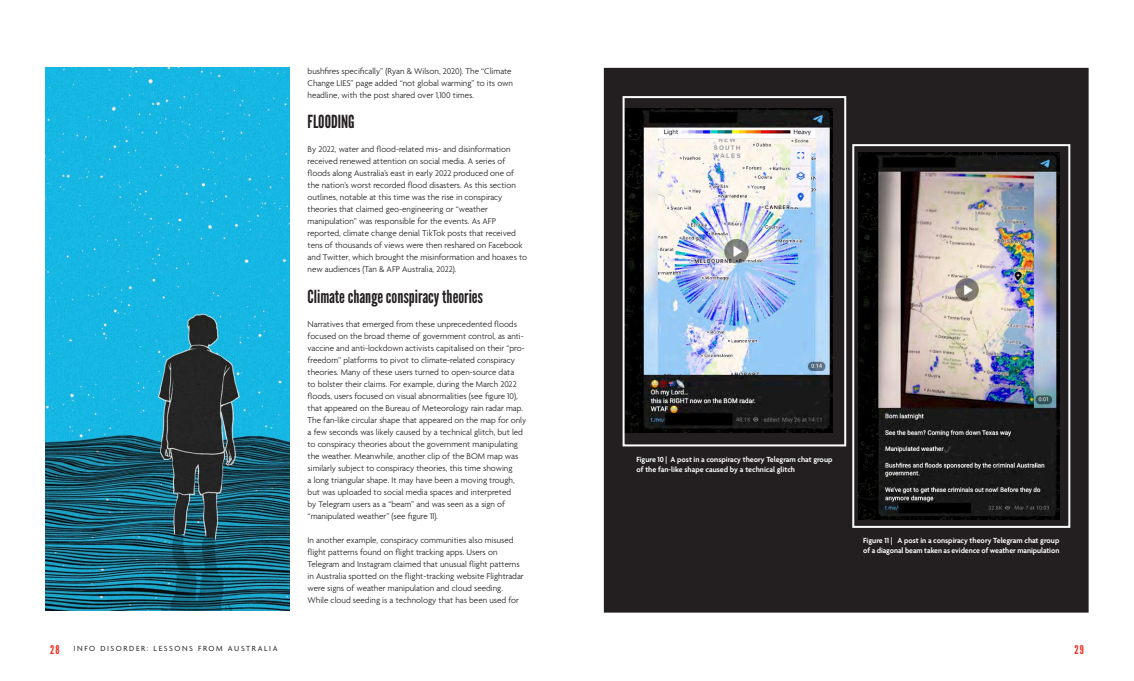
<style>
.page{position:relative;width:1134px;height:681px;background:#fff}
.page>*{position:absolute;margin:0;border:0;box-sizing:border-box;transform-origin:0 0}
.t1{font:18px "League Gothic";color:#231f20}
.t2{font:12px "League Gothic";color:#ee2e22}
.t3{font:300 9px/12px "Agenda";color:#231f20}
.Text_9pt_White__Alig{font:600 8px/10px "Agenda";color:#fff}
.t4{font:8px "Agenda";letter-spacing:.2em;color:#231f20}
.s1{font-family:"League Gothic";font-size:12px;color:#ee2e22}
</style>
<div class="page">
<img style="left:45px;top:68px;width:244px;height:542px">
<div style="left:605px;top:69px;width:483px;height:542px;background:#231f20"></div>
<div style="left:604px;top:68px;width:485px;height:544px;border:2px solid #231f20"></div>
<img style="left:626px;top:108px;width:207px;height:324px">
<div style="left:623px;top:96px;width:223px;height:350px;border:2px solid #fff"></div>
<img style="left:858px;top:152px;width:201px;height:367px">
<div style="left:852px;top:144px;width:218px;height:383px;border:2px solid #fff"></div>
<p class="t3" style="left:308px;top:66px;width:207px">bushfires specifically” (Ryan &amp; Wilson, 2020). The “Climate<br>Change LIES” page added “not global warming” to its own headline, with the post shared over 1,100 times.</p>
<p class="t1" style="left:308px;top:111px;width:49px">FLOODING</p>
<p class="t3" style="left:308px;top:144px;width:221px">By 2022, water and flood-related mis- and disinformation received renewed attention on social media. A series of floods along Australia’s east in early 2022 produced one of the nation’s worst recorded flood disasters. As this section outlines, notable at this time was the rise in conspiracy theories that claimed geo-engineering or “weather manipulation” was responsible for the events. As AFP reported, climate change denial TikTok posts that received tens of thousands of views were then reshared on Facebook and Twitter, which brought the misinformation and hoaxes to new audiences (Tan &amp; AFP Australia, 2022).</p>
<p class="t1" style="left:308px;top:285px;width:177px">Climate change conspiracy theories</p>
<p class="t3" style="left:308px;top:318px;width:220px">Narratives that emerged from these unprecedented floods focused on the broad theme of government control, as anti&shy;vaccine and anti-lockdown activists capitalised on their “pro&shy;freedom” platforms to pivot to climate-related conspiracy theories. Many of these users turned to open-source data<br>to bolster their claims. For example, during the March 2022 floods, users focused on visual abnormalities (see figure 10), that appeared on the Bureau of Meteorology rain radar map.<br>The fan-like circular shape that appeared on the map for only a few seconds was likely caused by a technical glitch, but led to conspiracy theories about the government manipulating the weather. Meanwhile, another clip of the BOM map was similarly subject to conspiracy theories, this time showing<br>a long triangular shape. It may have been a moving trough, but was uploaded to social media spaces and interpreted<br>by Telegram users as a “beam” and was seen as a sign of “manipulated weather” (see figure 11).</p>
<p class="t3" style="left:308px;top:534px;width:218px">In another example, conspiracy communities also misused flight patterns found on flight tracking apps. Users on Telegram and Instagram claimed that unusual flight patterns in Australia spotted on the flight-tracking website Flightradar were signs of weather manipulation and cloud seeding.<br>While cloud seeding is a technology that has been used for</p>
<p class="Text_9pt_White__Alig" style="left:636px;top:455px;width:198px">Figure 10 | A post in a conspiracy theory Telegram chat group of the fan-like shape caused by a technical glitch</p>
<p class="Text_9pt_White__Alig" style="left:863px;top:535px;width:198px">Figure 11 | A post in a conspiracy theory Telegram chat group of a diagonal beam taken as evidence of weather manipulation</p>
<p class="t4" style="left:50px;top:644px;width:229px"><span class="s1">28</span> INFO DISORDER: LESSONS FROM AUSTRALIA</p>
<h2 class="t2" style="left:1074px;top:641px;width:11px">29</h2>
</div>
